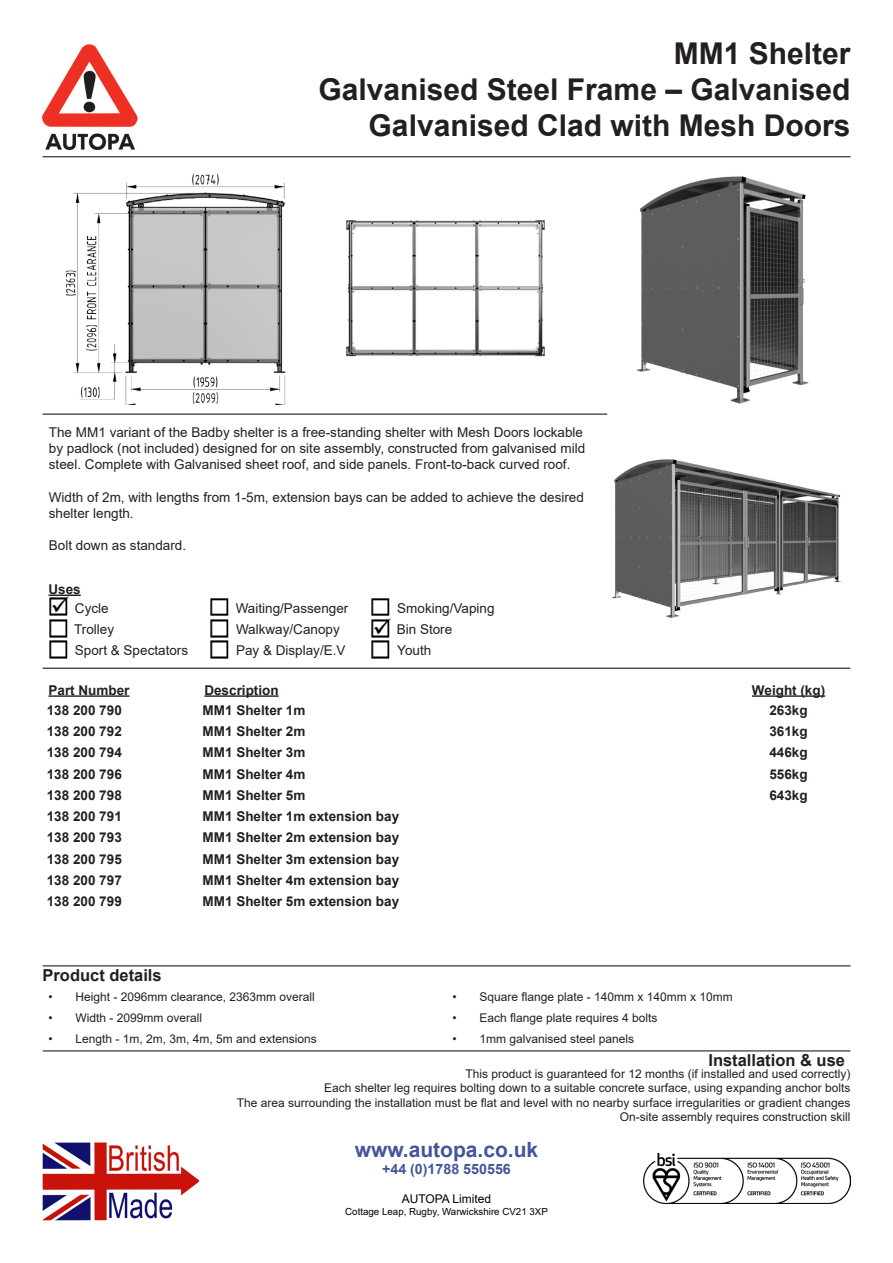
<style>
.page{position:relative;width:893px;height:1263px;background:#fff}
.page>*{position:absolute;margin:0;border:0;box-sizing:border-box;transform-origin:0 0}
.t1{font:700 30px "Arial";color:#231f20}
.t2{font:700 21px "Arial";color:#44559a}
.t3{font:700 16.5px "Arial";color:#231f20}
.t4{font:700 14.25px "Arial";color:#44559a}
.t5{font:13.5px/16.2px "Arial";color:#231f20}
.t6{font:700 13.5px "Arial";color:#231f20}
.t7{font:12px "Arial";color:#231f20}
.t8{font:12px "Arial";color:#000}
.t9{font:9.75px "Arial";color:#000}
</style>
<div class="page">
<img style="left:644px;top:1154px;width:206px;height:49px">
<img style="left:43px;top:1142px;width:156px;height:78px">
<img style="left:67px;top:174px;width:478px;height:230px">
<img style="left:42px;top:44px;width:95px;height:105px">
<hr style="left:43px;top:156px;width:807px;height:1px;background:#231f20">
<hr style="left:43px;top:414px;width:564px;height:1px;background:#231f20">
<hr style="left:49px;top:695px;width:81px;height:2px;background:#231f20">
<hr style="left:204px;top:695px;width:75px;height:2px;background:#231f20">
<hr style="left:752px;top:695px;width:73px;height:2px;background:#231f20">
<img style="left:636px;top:176px;width:173px;height:228px">
<img style="left:611px;top:459px;width:230px;height:159px">
<hr style="left:43px;top:668px;width:807px;height:1px;background:#231f20">
<hr style="left:43px;top:965px;width:807px;height:1px;background:#231f20">
<hr style="left:43px;top:1050px;width:807px;height:1px;background:#231f20">
<img style="left:49px;top:597px;width:20px;height:62px">
<hr style="left:49px;top:594px;width:32px;height:2px;background:#231f20">
<img style="left:371px;top:598px;width:20px;height:61px">
<img style="left:210px;top:598px;width:19px;height:61px">
<p class="t1" style="left:674px;top:33px;width:178px">MM1 Shelter</p>
<p class="t1" style="left:318px;top:69px;width:533px">Galvanised Steel Frame – Galvanised</p>
<p class="t1" style="left:369px;top:105px;width:483px">Galvanised Clad with Mesh Doors</p>
<p class="t5" style="left:49px;top:424px;width:538px">The MM1 variant of the Badby shelter is a free-standing shelter with Mesh Doors lockable by padlock (not included) designed for on site assembly, constructed from galvanised mild steel. Complete with Galvanised sheet roof, and side panels. Front-to-back curved roof.</p>
<p class="t5" style="left:49px;top:489px;width:537px">Width of 2m, with lengths from 1-5m, extension bays can be added to achieve the desired shelter length.</p>
<p class="t5" style="left:49px;top:537px;width:139px">Bolt down as standard.</p>
<p class="t6" style="left:49px;top:580px;width:34px">Uses</p>
<p class="t5" style="left:75px;top:600px;width:35px">Cycle</p>
<p class="t5" style="left:74px;top:621px;width:42px">Trolley</p>
<p class="t5" style="left:236px;top:600px;width:114px">Waiting/Passenger</p>
<p class="t5" style="left:236px;top:621px;width:105px">Walkway/Canopy</p>
<p class="t5" style="left:397px;top:600px;width:99px">Smoking/Vaping</p>
<p class="t5" style="left:397px;top:621px;width:57px">Bin Store</p>
<p class="t5" style="left:75px;top:642px;width:115px">Sport &amp; Spectators</p>
<p class="t5" style="left:236px;top:642px;width:111px">Pay &amp; Display/E.V</p>
<p class="t5" style="left:397px;top:642px;width:36px">Youth</p>
<p class="t6" style="left:49px;top:680px;width:83px">Part Number</p>
<p class="t6" style="left:204px;top:680px;width:76px">Description</p>
<p class="t6" style="left:752px;top:680px;width:75px">Weight (kg)</p>
<p class="t6" style="left:47px;top:700px;width:77px">138 200 790</p>
<p class="t6" style="left:203px;top:700px;width:104px">MM1 Shelter 1m</p>
<p class="t6" style="left:769px;top:700px;width:40px">263kg</p>
<p class="t6" style="left:47px;top:722px;width:77px">138 200 792</p>
<p class="t6" style="left:203px;top:722px;width:104px">MM1 Shelter 2m</p>
<p class="t6" style="left:769px;top:722px;width:40px">361kg</p>
<p class="t6" style="left:47px;top:743px;width:77px">138 200 794</p>
<p class="t6" style="left:203px;top:743px;width:104px">MM1 Shelter 3m</p>
<p class="t6" style="left:769px;top:743px;width:40px">446kg</p>
<p class="t6" style="left:47px;top:764px;width:77px">138 200 796</p>
<p class="t6" style="left:203px;top:764px;width:104px">MM1 Shelter 4m</p>
<p class="t6" style="left:769px;top:764px;width:40px">556kg</p>
<p class="t6" style="left:47px;top:785px;width:77px">138 200 798</p>
<p class="t6" style="left:203px;top:785px;width:104px">MM1 Shelter 5m</p>
<p class="t6" style="left:769px;top:785px;width:40px">643kg</p>
<p class="t6" style="left:47px;top:807px;width:77px">138 200 791</p>
<p class="t6" style="left:203px;top:807px;width:198px">MM1 Shelter 1m extension bay</p>
<p class="t6" style="left:47px;top:828px;width:77px">138 200 793</p>
<p class="t6" style="left:203px;top:828px;width:198px">MM1 Shelter 2m extension bay</p>
<p class="t6" style="left:47px;top:849px;width:77px">138 200 795</p>
<p class="t6" style="left:203px;top:849px;width:198px">MM1 Shelter 3m extension bay</p>
<p class="t6" style="left:47px;top:870px;width:77px">138 200 797</p>
<p class="t6" style="left:203px;top:870px;width:198px">MM1 Shelter 4m extension bay</p>
<p class="t6" style="left:47px;top:892px;width:77px">138 200 799</p>
<p class="t6" style="left:203px;top:892px;width:198px">MM1 Shelter 5m extension bay</p>
<p class="t3" style="left:43px;top:963px;width:121px">Product details</p>
<p class="t7" style="left:49px;top:989px;width:268px">• Height - 2096mm clearance, 2363mm overall</p>
<p class="t7" style="left:452px;top:989px;width:282px">• Square flange plate - 140mm x 140mm x 10mm</p>
<p class="t7" style="left:49px;top:1009px;width:155px">• Width - 2099mm overall</p>
<p class="t7" style="left:452px;top:1009px;width:207px">• Each flange plate requires 4 bolts</p>
<p class="t7" style="left:49px;top:1030px;width:270px">• Length - 1m, 2m, 3m, 4m, 5m and extensions</p>
<p class="t7" style="left:452px;top:1030px;width:183px">• 1mm galvanised steel panels</p>
<p class="t3" style="left:708px;top:1048px;width:138px">Installation &amp; use</p>
<p class="t7" style="left:466px;top:1065px;width:386px">This product is guaranteed for 12 months (if installed and used correctly)</p>
<p class="t7" style="left:324px;top:1080px;width:528px">Each shelter leg requires bolting down to a suitable concrete surface, using expanding anchor bolts</p>
<p class="t7" style="left:237px;top:1094px;width:615px">The area surrounding the installation must be flat and level with no nearby surface irregularities or gradient changes</p>
<p class="t7" style="left:620px;top:1108px;width:232px">On-site assembly requires construction skill</p>
<p class="t2" style="left:355px;top:1135px;width:185px">www.autopa.co.uk</p>
<p class="t4" style="left:382px;top:1159px;width:130px">+44 (0)1788 550556</p>
<p class="t8" style="left:402px;top:1190px;width:91px">AUTOPA Limited</p>
<p class="t9" style="left:345px;top:1204px;width:204px">Cottage Leap, Rugby, Warwickshire CV21 3XP</p>
</div>
